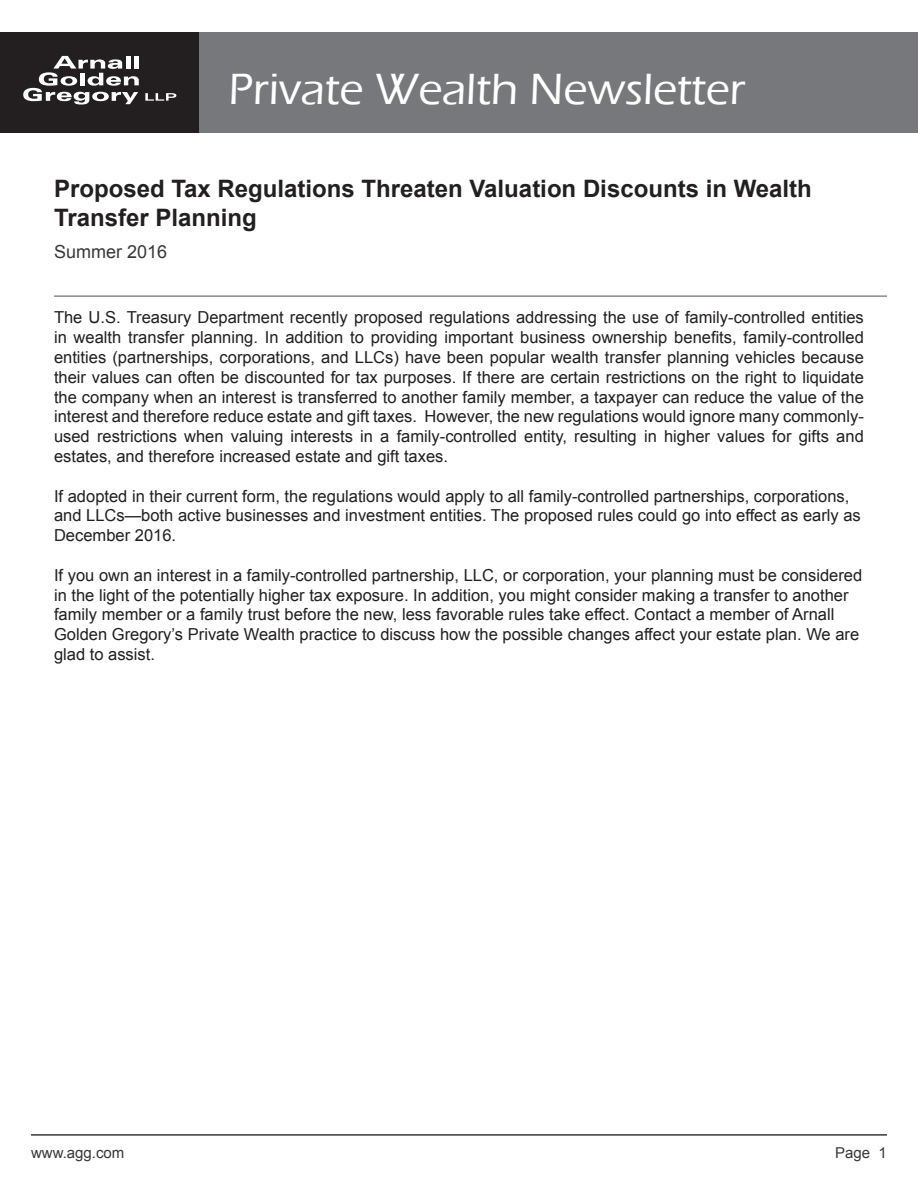
<style>
.page{position:relative;width:918px;height:1188px;background:#fff}
.page>*{position:absolute;margin:0;border:0;box-sizing:border-box;transform-origin:0 0}
.t1{font:500 45px "Eras ITC";color:#fff}
.t2{font:700 24px/28.8px "Arial";color:#231f20}
.By_line_-_Authors{font:18px "Arial";color:#383839}
.Regular_text{font:16.5px/19.8px "Arial";color:#231f20}
.t3{font:15px "Arial";color:#383839}
</style>
<div class="page">
<div style="left:0;top:32px;width:200px;height:101px;background:#231f20"></div>
<svg style="left:23px;top:56px;width:116px;height:49px"></svg>
<svg style="left:145px;top:93px;width:31px;height:8px"></svg>
<div style="left:200px;top:32px;width:718px;height:101px;background:#76787b"></div>
<hr style="left:31px;top:1134px;width:856px;height:2px;background:#383839">
<hr style="left:54px;top:296px;width:833px;height:1px;background:#535355">
<h1 class="t1" style="left:229px;top:64px;width:519px">Private Wealth Newsletter</h1>
<p class="t2" style="left:54px;top:175px;width:759px">Proposed Tax Regulations Threaten Valuation Discounts in Wealth<br>Transfer Planning</p>
<p class="By_line_-_Authors" style="left:54px;top:240px;width:115px">Summer 2016</p>
<p class="Regular_text" style="left:54px;top:308px;width:811px;text-align:justify">The U.S. Treasury Department recently proposed regulations addressing the use of family-controlled entities in wealth transfer planning. In addition to providing important business ownership benefits, family-controlled entities (partnerships, corporations, and LLCs) have been popular wealth transfer planning vehicles because their values can often be discounted for tax purposes. If there are certain restrictions on the right to liquidate the company when an interest is transferred to another family member, a taxpayer can reduce the value of the interest and therefore reduce estate and gift taxes. However, the new regulations would ignore many commonly&shy;used restrictions when valuing interests in a family-controlled entity, resulting in higher values for gifts and estates, and therefore increased estate and gift taxes.</p>
<p class="Regular_text" style="left:54px;top:486px;width:808px">If adopted in their current form, the regulations would apply to all family-controlled partnerships, corporations, and LLCs—both active businesses and investment entities. The proposed rules could go into effect as early as<br>December 2016.</p>
<p class="Regular_text" style="left:54px;top:565px;width:810px">If you own an interest in a family-controlled partnership, LLC, or corporation, your planning must be considered in the light of the potentially higher tax exposure. In addition, you might consider making a transfer to another family member or a family trust before the new, less favorable rules take effect. Contact a member of Arnall Golden Gregory’s Private Wealth practice to discuss how the possible changes affect your estate plan. We are glad to assist.</p>
<p class="t3" style="left:31px;top:1142px;width:95px">www.agg.com</p>
<p class="t3" style="left:835px;top:1142px;width:53px">Page 1</p>
</div>
